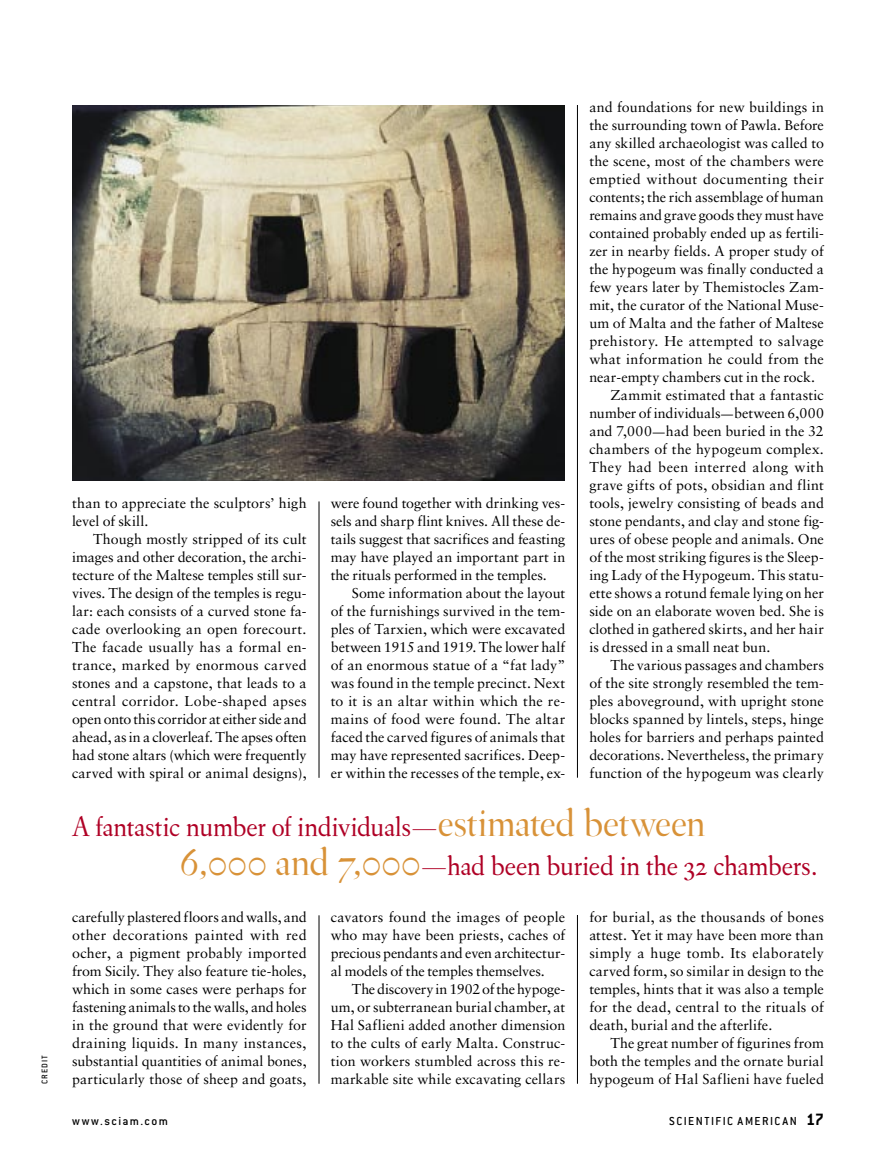
<style>
.page{position:relative;width:878px;height:1161px;background:#fff}
.page>*{position:absolute;margin:0;border:0;box-sizing:border-box;transform-origin:0 0}
.PQ{font:300 28.5px/39px "Eldorado Text";letter-spacing:-.01em;color:#af0025}
.Text{font:14.25px/18px "Sabon";letter-spacing:.005em;color:#000;text-align:justify}
.t1{font:500 12.75px "Conduit ITC";letter-spacing:.115em;color:#000}
.Credit{font:500 9px "Conduit ITC";letter-spacing:.125em;color:#000}
.s1{font-size:12px}
.s2{font-family:"Eldorado Display";font-weight:400;font-size:40.5px;color:#d89238}
.s3{font-weight:700;font-size:18px}
</style>
<div class="page">
<img style="left:72px;top:105px;width:492px;height:376px">
<hr style="left:318px;top:915px;width:1px;height:169px;background:#000">
<hr style="left:577px;top:915px;width:1px;height:169px;background:#000">
<hr style="left:318px;top:501px;width:1px;height:277px;background:#000">
<hr style="left:577px;top:105px;width:1px;height:673px;background:#000">
<p class="Credit" style="left:39px;top:1084px;width:31px;rotate:-90deg">CREDIT</p>
<p class="Text" style="left:72px;top:494px;width:236px">than to appreciate the sculptors’ high level of skill.</p>
<p class="Text" style="left:72px;top:530px;width:236px;text-indent:21px">Though mostly stripped of its cult images and other decoration, the archi&shy;tecture of the Maltese temples still sur&shy;vives. The design of the temples is regu&shy;lar: each consists of a curved stone fa&shy;cade overlooking an open forecourt.<br>The facade usually has a formal en&shy;trance, marked by enormous carved stones and a capstone, that leads to a central corridor. Lobe-shaped apses open onto this corridor at either side and ahead, as in a cloverleaf. The apses often had stone altars (which were frequently carved with spiral or animal designs),</p>
<p class="Text" style="left:330px;top:494px;width:236px">were found together with drinking ves&shy;sels and sharp flint knives. All these de&shy;tails suggest that sacrifices and feasting may have played an important part in the rituals performed in the temples.</p>
<p class="Text" style="left:330px;top:584px;width:236px;text-indent:21px">Some information about the layout of the furnishings survived in the tem&shy;ples of Tarxien, which were excavated between 1915 and 1919. The lower half of an enormous statue of a “fat lady” was found in the temple precinct. Next to it is an altar within which the re&shy;mains of food were found. The altar faced the carved figures of animals that may have represented sacrifices. Deep&shy;er within the recesses of the temple, ex-</p>
<p class="Text" style="left:589px;top:98px;width:236px">and foundations for new buildings in the surrounding town of Pawla. Before any skilled archaeologist was called to the scene, most of the chambers were emptied without documenting their contents; the rich assemblage of human remains and grave goods they must have contained probably ended up as fertili&shy;zer in nearby fields. A proper study of the hypogeum was finally conducted a few years later by Themistocles Zam&shy;mit, the curator of the National Muse&shy;um of Malta and the father of Maltese prehistory. He attempted to salvage what information he could from the near-empty chambers cut in the rock.</p>
<p class="Text" style="left:589px;top:386px;width:236px;text-indent:21px">Zammit estimated that a fantastic number of individuals<span class="s1">—</span>between 6,000 and 7,000<span class="s1">—</span>had been buried in the 32 chambers of the hypogeum complex.<br>They had been interred along with grave gifts of pots, obsidian and flint tools, jewelry consisting of beads and stone pendants, and clay and stone fig&shy;ures of obese people and animals. One of the most striking figures is the Sleep&shy;ing Lady of the Hypogeum. This statu&shy;ette shows a rotund female lying on her side on an elaborate woven bed. She is clothed in gathered skirts, and her hair is dressed in a small neat bun.</p>
<p class="Text" style="left:589px;top:656px;width:236px;text-indent:21px">The various passages and chambers of the site strongly resembled the tem&shy;ples aboveground, with upright stone blocks spanned by lintels, steps, hinge holes for barriers and perhaps painted decorations. Nevertheless, the primary function of the hypogeum was clearly</p>
<p class="PQ" style="left:180px;top:808px;width:639px;text-indent:-108px">A fantastic number of individuals—<span class="s2">estimated between<br>6,000 and 7,000</span>—had been buried in the 32 chambers.</p>
<p class="Text" style="left:72px;top:908px;width:236px">carefully plastered floors and walls, and other decorations painted with red ocher, a pigment probably imported from Sicily. They also feature tie-holes, which in some cases were perhaps for fastening animals to the walls, and holes in the ground that were evidently for draining liquids. In many instances, substantial quantities of animal bones, particularly those of sheep and goats,</p>
<p class="Text" style="left:330px;top:908px;width:236px">cavators found the images of people who may have been priests, caches of precious pendants and even architectur&shy;al models of the temples themselves.</p>
<p class="Text" style="left:330px;top:980px;width:236px;text-indent:21px">The discovery in 1902 of the hypoge&shy;um, or subterranean burial chamber, at Hal Saflieni added another dimension to the cults of early Malta. Construc&shy;tion workers stumbled across this re&shy;markable site while excavating cellars</p>
<p class="Text" style="left:589px;top:908px;width:236px">for burial, as the thousands of bones attest. Yet it may have been more than simply a huge tomb. Its elaborately carved form, so similar in design to the temples, hints that it was also a temple for the dead, central to the rituals of death, burial and the afterlife.</p>
<p class="Text" style="left:589px;top:1034px;width:236px;text-indent:21px">The great number of figurines from both the temples and the ornate burial hypogeum of Hal Saflieni have fueled</p>
<p class="t1" style="left:72px;top:1114px;width:97px">www.sciam.com</p>
<p class="t1" style="left:669px;top:1114px;width:156px">SCIENTIFIC AMERICAN <span class="s3">17</span></p>
</div>
